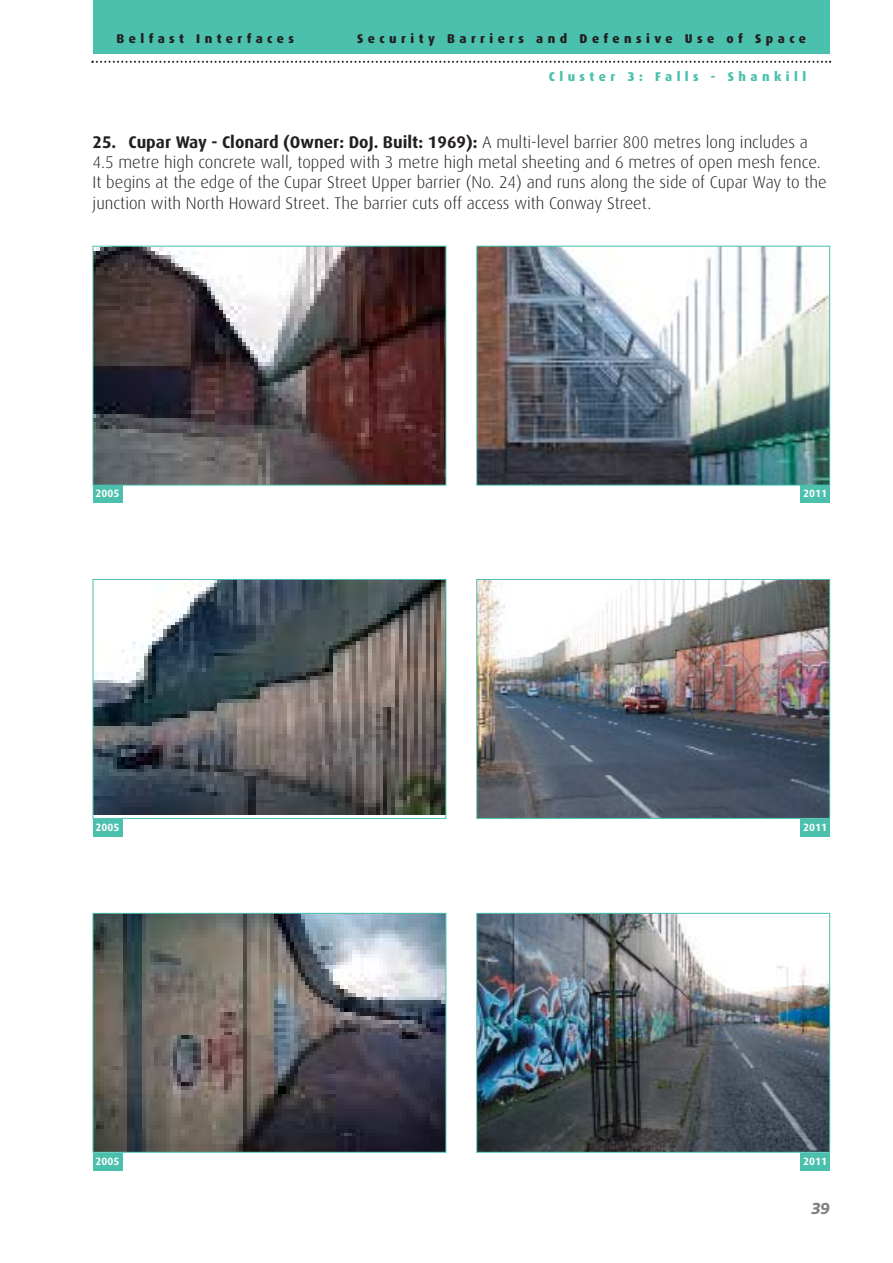
<style>
.page{position:relative;width:893px;height:1263px;background:#fff}
.page>*{position:absolute;margin:0;border:0;box-sizing:border-box;transform-origin:0 0}
.t1{font:300 16.95px/20.2px "Dax";color:#231f20}
.t2{font:italic 800 16.95px "Bliss";color:#808285}
.t3{font:800 12.75px "Dax";letter-spacing:.35em;color:#231f20}
.t4{font:800 12.75px "Dax";letter-spacing:.35em;color:#4bc0ad}
.t5{font:700 10.65px "Dax";color:#fff}
.s1{font-weight:700}
</style>
<div class="page">
<svg style="left:91px;top:61px;width:740px;height:2px"></svg>
<div style="left:93px;top:0;width:737px;height:54px;background:#4bc0ad"></div>
<img style="left:95px;top:248px;width:349px;height:236px">
<div style="left:93px;top:246px;width:353px;height:240px;border:1px solid #4bc0ad"></div>
<img style="left:478px;top:248px;width:350px;height:236px">
<div style="left:476px;top:246px;width:354px;height:240px;border:1px solid #4bc0ad"></div>
<img style="left:95px;top:581px;width:349px;height:234px">
<div style="left:93px;top:579px;width:353px;height:240px;border:1px solid #4bc0ad"></div>
<img style="left:478px;top:581px;width:350px;height:236px">
<div style="left:476px;top:579px;width:354px;height:240px;border:1px solid #4bc0ad"></div>
<img style="left:95px;top:915px;width:349px;height:236px">
<div style="left:93px;top:913px;width:353px;height:240px;border:1px solid #4bc0ad"></div>
<img style="left:478px;top:915px;width:350px;height:236px">
<div style="left:476px;top:913px;width:354px;height:240px;border:1px solid #4bc0ad"></div>
<div style="left:93px;top:485px;width:30px;height:18px;background:#4bc0ad"></div>
<div style="left:800px;top:485px;width:30px;height:18px;background:#4bc0ad"></div>
<div style="left:93px;top:819px;width:30px;height:18px;background:#4bc0ad"></div>
<div style="left:800px;top:819px;width:30px;height:18px;background:#4bc0ad"></div>
<div style="left:93px;top:1153px;width:30px;height:18px;background:#4bc0ad"></div>
<div style="left:800px;top:1153px;width:30px;height:18px;background:#4bc0ad"></div>
<p class="t3" style="left:117px;top:33px;width:179px">Belfast Interfaces</p>
<p class="t3" style="left:357px;top:33px;width:450px">Security Barriers and Defensive Use of Space</p>
<p class="t4" style="left:549px;top:71px;width:259px">Cluster 3: Falls - Shankill</p>
<p class="t1" style="left:93px;top:133px;width:736px"><span class="s1">25. Cupar Way - Clonard (Owner: DoJ. Built: 1969):</span> A multi-level barrier 800 metres long includes a 4.5 metre high concrete wall, topped with 3 metre high metal sheeting and 6 metres of open mesh fence.<br>It begins at the edge of the Cupar Street Upper barrier (No. 24) and runs along the side of Cupar Way to the junction with North Howard Street. The barrier cuts off access with Conway Street.</p>
<p class="t5" style="left:96px;top:489px;width:25px">2005</p>
<p class="t5" style="left:803px;top:489px;width:25px">2011</p>
<p class="t5" style="left:96px;top:823px;width:25px">2005</p>
<p class="t5" style="left:803px;top:823px;width:25px">2011</p>
<p class="t5" style="left:96px;top:1157px;width:25px">2005</p>
<p class="t5" style="left:803px;top:1157px;width:25px">2011</p>
<p class="t2" style="left:811px;top:1202px;width:20px">39</p>
</div>
